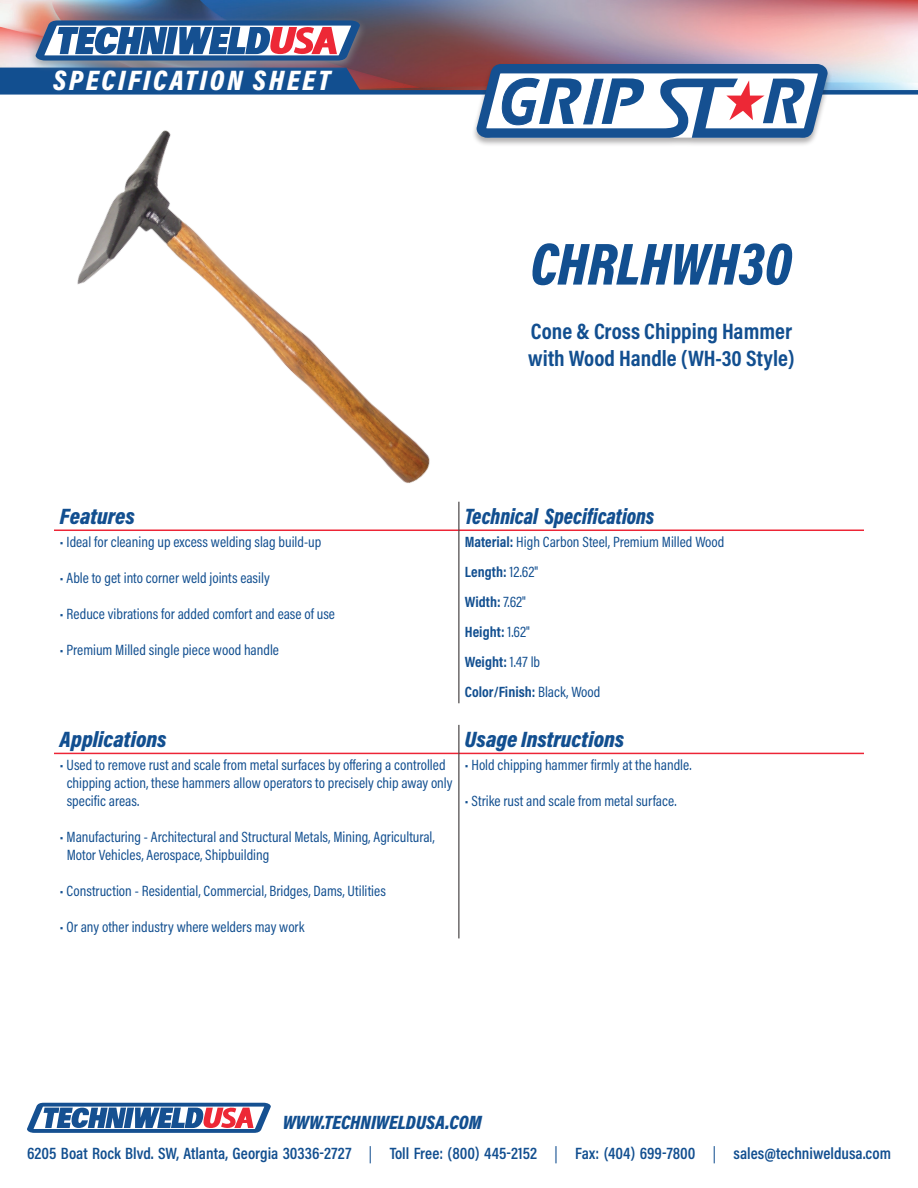
<style>
.page{position:relative;width:918px;height:1188px;background:#fff}
.page>*{position:absolute;margin:0;border:0;box-sizing:border-box;transform-origin:0 0}
.t1{font:italic 900 60px "Acumin Pro Cond";color:#124f90;scale:.95 1}
.t2{font:italic 900 28.5px "Acumin Pro Cond";letter-spacing:.1em;color:#fff}
.t3{font:700 22.5px/27px "Acumin Pro Cond";color:#124f90}
.t4{font:italic 900 22.5px "Acumin Pro Cond";color:#124f90}
.t5{font:italic 900 22.5px "Acumin Pro Cond";color:#124f90;scale:.9 1}
.t6{font:italic 900 19.5px "Acumin Pro Cond";color:#124f90}
.t7{font:600 16.5px "Acumin Pro Cond";color:#124f90}
.t8{font:15px/30px "Acumin Pro Cond";color:#124f90}
.s1{font-weight:700}
.s2{font-weight:400}
</style>
<div class="page">
<svg style="left:27px;top:1103px;width:244px;height:30px"></svg>
<img style="left:77px;top:138px;width:353px;height:345px">
<hr style="left:54px;top:530px;width:405px;height:1px;background:#ed2536">
<hr style="left:459px;top:530px;width:405px;height:1px;background:#ed2536">
<svg style="left:459px;top:502px;width:1px;height:28px"></svg>
<hr style="left:459px;top:530px;width:1px;height:173px;background:#231f20">
<hr style="left:54px;top:753px;width:405px;height:1px;background:#ed2536">
<hr style="left:459px;top:753px;width:405px;height:1px;background:#ed2536">
<svg style="left:459px;top:725px;width:1px;height:28px"></svg>
<hr style="left:459px;top:753px;width:1px;height:185px;background:#231f20">
<img style="left:0;top:0;width:918px;height:20px">
<div style="left:28px;top:16px;width:340px;height:57px;background:#939698;opacity:.75"></div>
<div style="left:472px;top:64px;width:360px;height:83px;background:#231f20;opacity:.35"></div>
<svg style="left:0;top:20px;width:918px;height:118px"></svg>
<h2 class="t2" style="left:53px;top:62px;width:279px">SPECIFICATION SHEET</h2>
<h1 class="t1" style="left:531px;top:225px;width:277px">CHRLHWH30</h1>
<h3 class="t3" style="left:528px;top:317px;width:268px">Cone &amp; Cross Chipping Hammer with Wood Handle (WH-30 Style)</h3>
<h3 class="t4" style="left:60px;top:502px;width:76px">Features</h3>
<h3 class="t5" style="left:465px;top:502px;width:212px">Technical Specifications</h3>
<p class="t8" style="left:60px;top:527px;width:263px">• Ideal for cleaning up excess welding slag build-up</p>
<p class="t8" style="left:60px;top:563px;width:211px">• Able to get into corner weld joints easily</p>
<p class="t8" style="left:60px;top:599px;width:277px">• Reduce vibrations for added comfort and ease of use</p>
<p class="t8" style="left:60px;top:635px;width:221px">• Premium Milled single piece wood handle</p>
<p class="t8" style="left:465px;top:527px;width:261px"><span class="s1">Material:</span> High Carbon Steel, Premium Milled Wood<br><span class="s1">Length:</span> 12.62"<br><span class="s1">Width:</span> 7.62"<br><span class="s1">Height:</span> 1.62"<br><span class="s1">Weight:</span> 1.47 lb<br><span class="s1">Color/Finish:</span> Black, Wood</p>
<h3 class="t4" style="left:60px;top:725px;width:108px">Applications</h3>
<h3 class="t4" style="left:465px;top:725px;width:161px">Usage Instructions</h3>
<p class="t8" style="left:67px;top:756px;width:387px;line-height:18px;text-indent:-7px">• Used to remove rust and scale from metal surfaces by offering a controlled chipping action, these hammers allow operators to precisely chip away only specific areas.</p>
<p class="t8" style="left:67px;top:828px;width:370px;line-height:18px;text-indent:-7px">• Manufacturing - Architectural and Structural Metals, Mining, Agricultural,<br>Motor Vehicles, Aerospace, Shipbuilding</p>
<p class="t8" style="left:60px;top:876px;width:327px">• Construction - Residential, Commercial, Bridges, Dams, Utilities</p>
<p class="t8" style="left:60px;top:912px;width:246px">• Or any other industry where welders may work</p>
<p class="t8" style="left:465px;top:750px;width:228px">• Hold chipping hammer firmly at the handle.</p>
<p class="t8" style="left:465px;top:786px;width:213px">• Strike rust and scale from metal surface.</p>
<h3 class="t6" style="left:283px;top:1109px;width:200px">WWW.TECHNIWELDUSA.COM</h3>
<p class="t7" style="left:27px;top:1142px;width:866px">6205 Boat Rock Blvd. SW, Atlanta, Georgia 30336-2727 <span class="s2">|</span> Toll Free: (800) 445-2152 <span class="s2">|</span> Fax: (404) 699-7800 <span class="s2">|</span> sales@techniweldusa.com</p>
</div>
